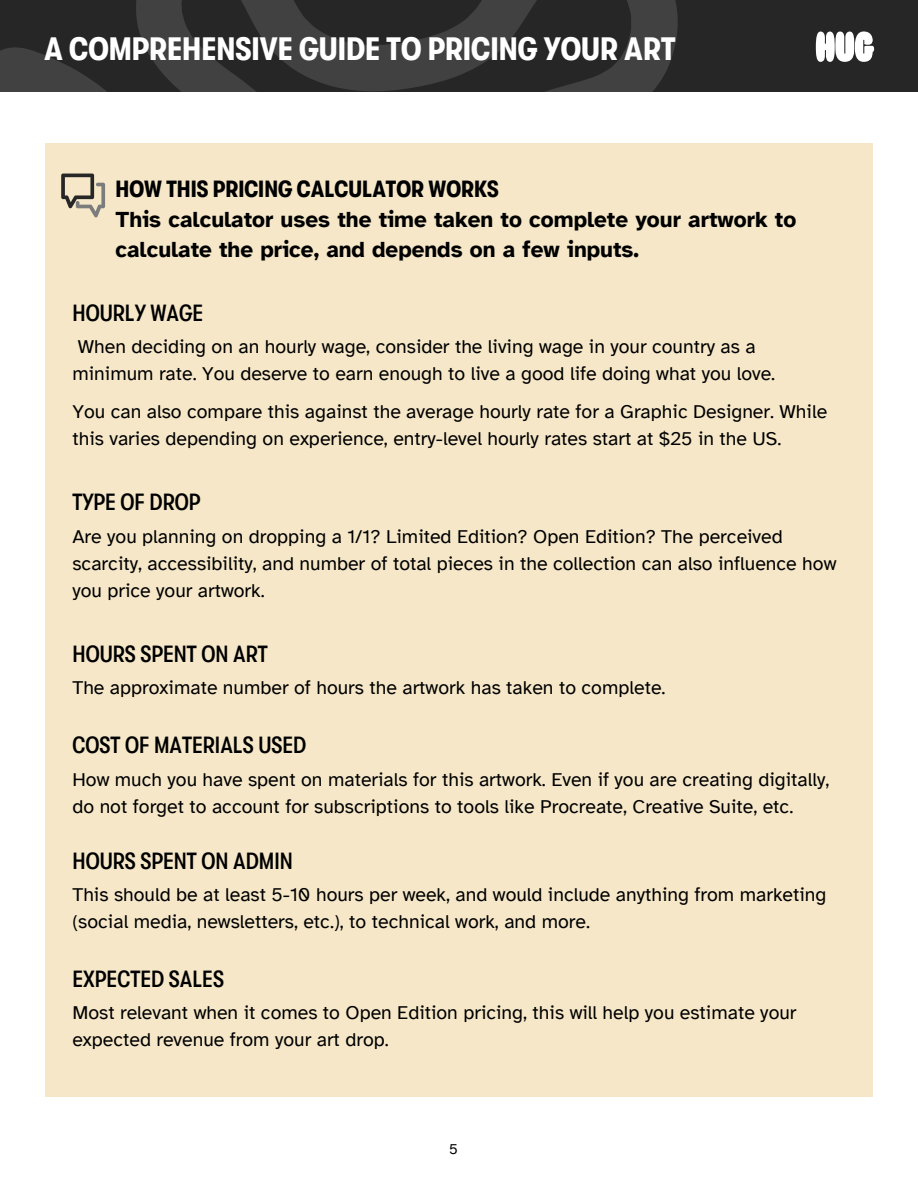
<style>
.page{position:relative;width:918px;height:1188px;background:#fff}
.page>*{position:absolute;margin:0;border:0;box-sizing:border-box;transform-origin:0 0}
.t1{font:700 condensed 32.25px "GT Walsheim";color:#fff}
.t2{font:500 condensed 23.25px "GT Walsheim";color:#000}
.t3{font:700 condensed 23.25px "GT Walsheim";color:#000}
.t4{font:700 22.5px/30.3px "Atkinson Hyperlegible";color:#000}
.t5{font:19.5px/27px "Atkinson Hyperlegible";color:#000}
.t6{font:15px "Atkinson Hyperlegible";color:#000}
</style>
<div class="page">
<div style="left:0;top:0;width:918px;height:91px;background:#262626"></div>
<svg style="left:0;top:0;width:721px;height:92px"></svg>
<svg style="left:816px;top:31px;width:58px;height:31px;background:#d0d0d0"></svg>
<div style="left:45px;top:143px;width:828px;height:953px;background:#f5e7c8"></div>
<svg style="left:61px;top:174px;width:44px;height:43px"></svg>
<p class="t1" style="left:44px;top:31px;width:633px">A COMPREHENSIVE GUIDE TO PRICING YOUR ART</p>
<p class="t3" style="left:115px;top:176px;width:385px">HOW THIS PRICING CALCULATOR WORKS</p>
<p class="t4" style="left:115px;top:204px;width:682px">This calculator uses the time taken to complete your artwork to calculate the price, and depends on a few inputs.</p>
<p class="t2" style="left:72px;top:300px;width:132px">HOURLY WAGE</p>
<p class="t5" style="left:72px;top:333px;width:704px">When deciding on an hourly wage, consider the living wage in your country as a minimum rate. You deserve to earn enough to live a good life doing what you love.</p>
<p class="t5" style="left:72px;top:398px;width:756px">You can also compare this against the average hourly rate for a Graphic Designer. While this varies depending on experience, entry-level hourly rates start at $25 in the US.</p>
<p class="t2" style="left:72px;top:489px;width:130px">TYPE OF DROP</p>
<p class="t5" style="left:72px;top:523px;width:765px">Are you planning on dropping a 1/1? Limited Edition? Open Edition? The perceived scarcity, accessibility, and number of total pieces in the collection can also influence how you price your artwork.</p>
<p class="t2" style="left:72px;top:641px;width:197px">HOURS SPENT ON ART</p>
<p class="t5" style="left:72px;top:674px;width:595px">The approximate number of hours the artwork has taken to complete.</p>
<p class="t2" style="left:72px;top:732px;width:235px">COST OF MATERIALS USED</p>
<p class="t5" style="left:72px;top:766px;width:758px">How much you have spent on materials for this artwork. Even if you are creating digitally, do not forget to account for subscriptions to tools like Procreate, Creative Suite, etc.</p>
<p class="t2" style="left:72px;top:848px;width:222px">HOURS SPENT ON ADMIN</p>
<p class="t5" style="left:72px;top:881px;width:756px">This should be at least 5-10 hours per week, and would include anything from marketing (social media, newsletters, etc.), to technical work, and more.</p>
<p class="t2" style="left:72px;top:966px;width:153px">EXPECTED SALES</p>
<p class="t5" style="left:72px;top:1000px;width:726px">Most relevant when it comes to Open Edition pricing, this will help you estimate your expected revenue from your art drop.</p>
<p class="t6" style="left:449px;top:1139px;width:10px">5</p>
</div>
